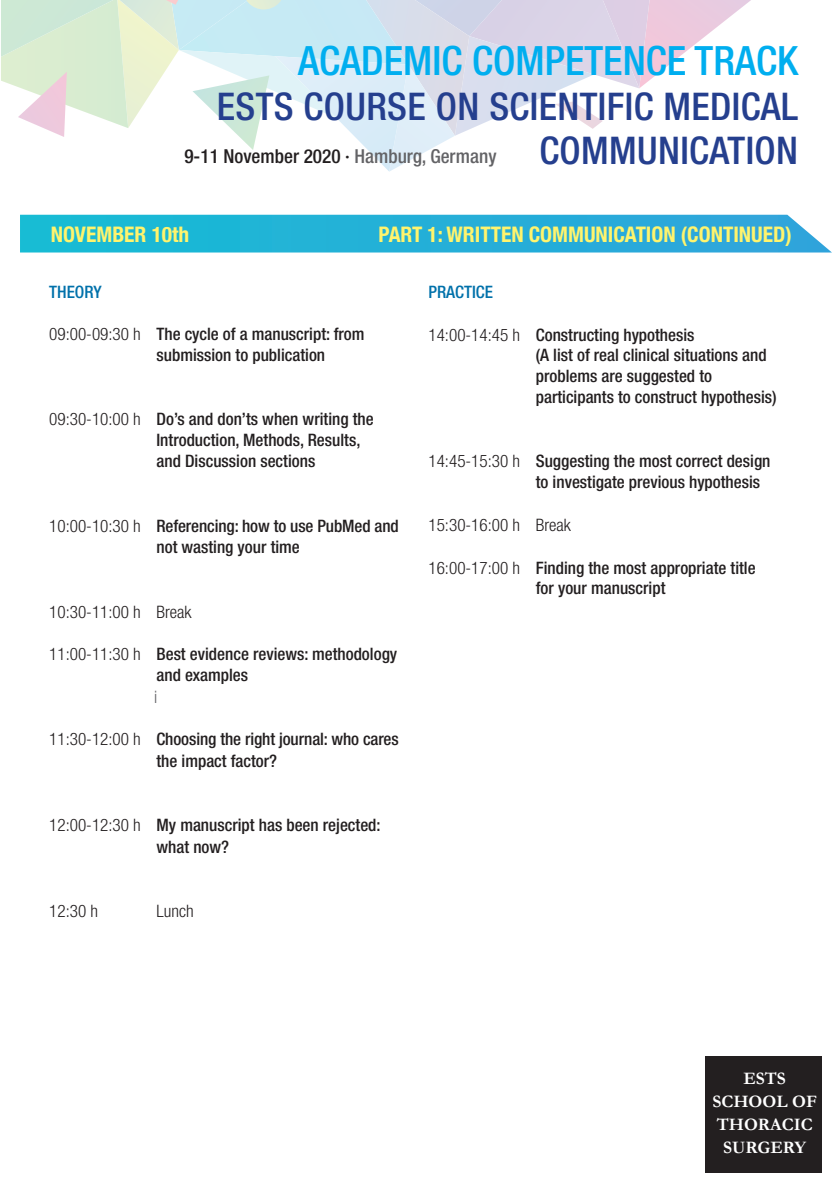
<style>
.page{position:relative;width:840px;height:1191px;background:#fff}
.page>*{position:absolute;margin:0;border:0;box-sizing:border-box;transform-origin:0 0}
.t1{font:500 condensed 40.4px "Helvetica Neue LT Com";color:#00aeef}
.t2{font:500 condensed 38.2px "Helvetica Neue LT Com";letter-spacing:.01em;color:#253f8e}
.t3{font:700 condensed 21.4px "Helvetica Neue";color:#fff46d}
.t4{font:500 condensed 19.2px "Helvetica Neue LT Com";color:#231f20}
.t5{font:700 17.6px/23px "Garamond";color:#fff;text-align:center}
.t6{font:500 condensed 17.2px/21.4px "Helvetica Neue LT Com";color:#231f20}
.t7{font:300 condensed 17.2px "Helvetica Neue LT Com";color:#231f20}
.t8{font:500 condensed 17.2px "Helvetica Neue LT Com";color:#0071aa}
.t9{font:300 condensed 17.2px "Helvetica Neue LT Com";color:#636366}
.s1{color:#636366}
.s2{font-size:38.2px;color:#253f8e}
.s3{font-weight:300}
</style>
<div class="page">
<svg style="left:1px;top:0;width:750px;height:172px"></svg>
<svg style="left:20px;top:215px;width:811px;height:37px;background:#29b2d8"></svg>
<div style="left:705px;top:1056px;width:116px;height:116px;background:#231f20"></div>
<h1 class="t1" style="left:298px;top:36px;width:501px">ACADEMIC COMPETENCE TRACK</h1>
<h2 class="t2" style="left:217px;top:83px;width:582px">ESTS COURSE ON SCIENTIFIC MEDICAL</h2>
<p class="t4" style="left:184px;top:145px;width:615px">9-11 November 2020 · <span class="s1">Hamburg, Germany</span> <span class="s2">COMMUNICATION</span></p>
<p class="t3" style="left:51px;top:216px;width:140px">NOVEMBER 10th</p>
<p class="t3" style="left:378px;top:216px;width:414px">PART 1: WRITTEN COMMUNICATION (CONTINUED)</p>
<p class="t8" style="left:49px;top:281px;width:54px">THEORY</p>
<p class="t6" style="left:156px;top:323px;width:209px;text-indent:-107px"><span class="s3">09:00-09:30 h</span> The cycle of a manuscript: from submission to publication</p>
<p class="t8" style="left:428px;top:281px;width:66px">PRACTICE</p>
<p class="t6" style="left:428px;top:323px;width:267px"><span class="s3">14:00-14:45 h</span> Constructing hypothesis</p>
<p class="t6" style="left:535px;top:344px;width:242px">(A list of real clinical situations and problems are suggested to participants to construct hypothesis)</p>
<p class="t6" style="left:156px;top:409px;width:219px;text-indent:-107px"><span class="s3">09:30-10:00 h</span> Do’s and don’ts when writing the<br>Introduction, Methods, Results, and Discussion sections</p>
<p class="t6" style="left:49px;top:515px;width:351px;text-align:center"><span class="s3">10:00-10:30 h</span> Referencing: how to use PubMed and not wasting your time</p>
<p class="t7" style="left:49px;top:601px;width:144px">10:30-11:00 h Break</p>
<p class="t6" style="left:156px;top:644px;width:242px;line-height:20.6px;text-indent:-107px"><span class="s3">11:00-11:30 h</span> Best evidence reviews: methodology and examples</p>
<p class="t9" style="left:154px;top:686px;width:5px">i</p>
<p class="t6" style="left:156px;top:728px;width:243px;text-indent:-107px"><span class="s3">11:30-12:00 h</span> Choosing the right journal: who cares the impact factor?</p>
<p class="t6" style="left:156px;top:814px;width:225px;text-indent:-107px"><span class="s3">12:00-12:30 h</span> My manuscript has been rejected: what now?</p>
<p class="t7" style="left:49px;top:901px;width:50px">12:30 h</p>
<p class="t7" style="left:156px;top:901px;width:39px">Lunch</p>
<p class="t6" style="left:535px;top:451px;width:236px;line-height:20.6px;text-indent:-107px"><span class="s3">14:45-15:30 h</span> Suggesting the most correct design to investigate previous hypothesis</p>
<p class="t7" style="left:428px;top:515px;width:144px">15:30-16:00 h Break</p>
<p class="t6" style="left:428px;top:557px;width:328px"><span class="s3">16:00-17:00 h</span> Finding the most appropriate title</p>
<p class="t6" style="left:535px;top:577px;width:131px">for your manuscript</p>
<p class="t5" style="left:712px;top:1066px;width:106px">ESTS<br>SCHOOL OF</p>
<p class="t5" style="left:716px;top:1112px;width:97px">THORACIC<br>SURGERY</p>
</div>
